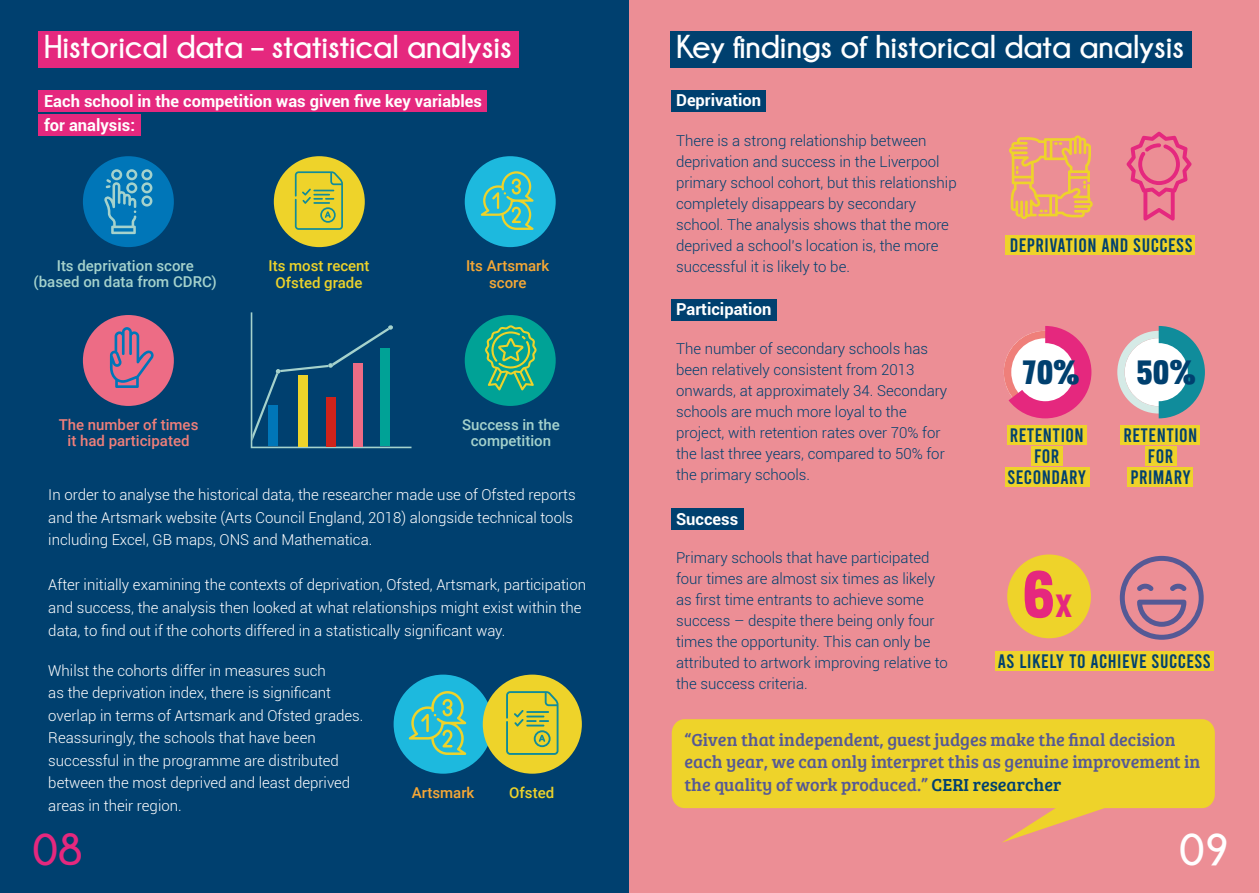
<style>
.page{position:relative;width:1259px;height:893px;background:#fff}
.page>*{position:absolute;margin:0;border:0;box-sizing:border-box;transform-origin:0 0}
.t1{font:63px "Muro";color:#e5287e}
.t2{font:700 45px "Champagne&Limousines";color:#e5287e}
.t3{font:700 45px "Champagne&Limousines";color:#fff}
.t4{font:700 33px "Champagne&Limousines";color:#fff}
.t5{font:33px "Muro";color:#00406f}
.t6{font:19.5px "Bebas";letter-spacing:.025em;color:#00406f}
.t7{font:18px/22.5px "Bree Serif";color:#555995}
.t8{font:700 16.5px/24px "Roboto";color:#fff}
.t9{font:300 15px/21px "Roboto";color:#00406f}
.t10{font:300 15px/22.5px "Roboto";color:#fff}
.t11{font:500 15px "Roboto";color:#a5d2cc}
.t12{font:500 15px "Roboto";color:#ef7f7a}
.t13{font:500 15px "Roboto";color:#eed32a}
.t14{font:500 15px/16.5px "Roboto";color:#f7a835;text-align:center}
.s1{font-size:31.5px}
.s2{color:#00406f}
</style>
<div class="page">
<div style="left:0;top:0;width:629px;height:893px;background:#00406f"></div>
<div style="left:38px;top:115px;width:103px;height:21px;background:#e5287e"></div>
<div style="left:38px;top:90px;width:449px;height:22px;background:#e5287e"></div>
<svg style="left:251px;top:312px;width:160px;height:136px"></svg>
<div style="left:269px;top:406px;width:9px;height:40px;background:#0076b8"></div>
<div style="left:298px;top:375px;width:10px;height:71px;background:#eed32a"></div>
<div style="left:326px;top:397px;width:9px;height:49px;background:#cf231b"></div>
<div style="left:353px;top:363px;width:10px;height:83px;background:#ed6c85"></div>
<div style="left:381px;top:348px;width:9px;height:98px;background:#00a296"></div>
<div style="left:629px;top:0;width:630px;height:893px;background:#ec8e95"></div>
<div style="left:671px;top:299px;width:105px;height:21px;background:#00406f"></div>
<div style="left:671px;top:509px;width:72px;height:21px;background:#00406f"></div>
<div style="left:671px;top:90px;width:94px;height:22px;background:#00406f"></div>
<div style="left:995px;top:651px;width:218px;height:20px;background:#eed32a"></div>
<div style="left:1127px;top:468px;width:66px;height:19px;background:#eed32a"></div>
<div style="left:1006px;top:468px;width:84px;height:19px;background:#eed32a"></div>
<div style="left:1031px;top:446px;width:32px;height:20px;background:#eed32a"></div>
<div style="left:1145px;top:446px;width:32px;height:20px;background:#eed32a"></div>
<div style="left:1120px;top:425px;width:80px;height:19px;background:#eed32a"></div>
<div style="left:1007px;top:425px;width:80px;height:19px;background:#eed32a"></div>
<div style="left:38px;top:31px;width:481px;height:36px;background:#e5287e"></div>
<div style="left:671px;top:31px;width:521px;height:36px;background:#00406f"></div>
<svg style="left:672px;top:719px;width:542px;height:124px;fill:#eed32a"></svg>
<div style="left:83px;top:156px;width:91px;height:91px;background:#0076b8;border-radius:50%"></div>
<svg style="left:104px;top:169px;width:48px;height:65px"></svg>
<div style="left:274px;top:156px;width:91px;height:91px;background:#eed32a;border-radius:50%"></div>
<svg style="left:295px;top:171px;width:48px;height:59px"></svg>
<div style="left:465px;top:156px;width:91px;height:91px;background:#1db9de;border-radius:50%"></div>
<svg style="left:481px;top:171px;width:52px;height:59px"></svg>
<div style="left:465px;top:315px;width:91px;height:91px;background:#00a296;border-radius:50%"></div>
<svg style="left:485px;top:325px;width:52px;height:65px"></svg>
<div style="left:83px;top:315px;width:91px;height:91px;background:#ed6c85;border-radius:50%"></div>
<svg style="left:110px;top:327px;width:44px;height:61px"></svg>
<div style="left:393px;top:675px;width:100px;height:99px;background:#1db9de;border-radius:50%"></div>
<svg style="left:409px;top:691px;width:57px;height:64px"></svg>
<div style="left:483px;top:675px;width:99px;height:99px;background:#eed32a;border-radius:50%"></div>
<svg style="left:506px;top:691px;width:52px;height:64px"></svg>
<svg style="left:1004px;top:326px;width:87px;height:92px"></svg>
<svg style="left:1117px;top:326px;width:88px;height:92px"></svg>
<svg style="left:1009px;top:135px;width:83px;height:84px"></svg>
<svg style="left:1126px;top:132px;width:65px;height:89px"></svg>
<div style="left:1007px;top:554px;width:84px;height:84px;background:#eed32a;border-radius:50%"></div>
<svg style="left:1119px;top:556px;width:84px;height:84px"></svg>
<div style="left:1005px;top:236px;width:190px;height:19px;background:#eed32a"></div>
<p class="t4" style="left:44px;top:29px;width:469px">Historical data – statistical analysis</p>
<p class="t4" style="left:676px;top:29px;width:509px">Key findings of historical data analysis</p>
<p class="t8" style="left:44px;top:88px;width:439px">Each school in the competition was given five key variables for analysis:</p>
<p class="t11" style="left:57px;top:255px;width:138px">Its deprivation score</p>
<p class="t11" style="left:34px;top:271px;width:185px">(based on data from CDRC)</p>
<p class="t12" style="left:59px;top:414px;width:141px">The number of times</p>
<p class="t12" style="left:68px;top:430px;width:123px">it had participated</p>
<p class="t13" style="left:268px;top:255px;width:103px">Its most recent</p>
<p class="t13" style="left:276px;top:272px;width:88px">Ofsted grade</p>
<p class="t14" style="left:466px;top:257px;width:85px">Its Artsmark score</p>
<p class="t11" style="left:462px;top:414px;width:99px">Success in the</p>
<p class="t11" style="left:471px;top:430px;width:82px">competition</p>
<p class="t10" style="left:48px;top:483px;width:529px">In order to analyse the historical data, the researcher made use of Ofsted reports and the Artsmark website (Arts Council England, 2018) alongside technical tools including Excel, GB maps, ONS and Mathematica.</p>
<p class="t10" style="left:48px;top:573px;width:539px">After initially examining the contexts of deprivation, Ofsted, Artsmark, participation and success, the analysis then looked at what relationships might exist within the data, to find out if the cohorts differed in a statistically significant way.</p>
<p class="t10" style="left:48px;top:659px;width:316px">Whilst the cohorts differ in measures such<br>as the deprivation index, there is significant overlap in terms of Artsmark and Ofsted grades.<br>Reassuringly, the schools that have been successful in the programme are distributed between the most deprived and least deprived areas in their region.</p>
<p class="t14" style="left:412px;top:783px;width:64px">Artsmark</p>
<p class="t13" style="left:509px;top:782px;width:46px">Ofsted</p>
<p class="t8" style="left:676px;top:87px;width:87px">Deprivation</p>
<p class="t9" style="left:676px;top:129px;width:282px">There is a strong relationship between deprivation and success in the Liverpool primary school cohort, but this relationship completely disappears by secondary school. The analysis shows that the more deprived a school’s location is, the more successful it is likely to be.</p>
<p class="t8" style="left:676px;top:297px;width:97px">Participation</p>
<p class="t9" style="left:676px;top:337px;width:273px">The number of secondary schools has been relatively consistent from 2013 onwards, at approximately 34. Secondary schools are much more loyal to the project, with retention rates over 70% for the last three years, compared to 50% for the primary schools.</p>
<p class="t8" style="left:676px;top:506px;width:64px">Success</p>
<p class="t9" style="left:676px;top:546px;width:273px">Primary schools that have participated four times are almost six times as likely as first time entrants to achieve some success – despite there being only four times the opportunity. This can only be attributed to artwork improving relative to the success criteria.</p>
<p class="t6" style="left:1009px;top:236px;width:184px">DEPRIVATION AND SUCCESS</p>
<p class="t5" style="left:1022px;top:352px;width:59px">70%</p>
<p class="t5" style="left:1136px;top:352px;width:61px">50%</p>
<p class="t6" style="left:1009px;top:425px;width:65px">RETENTION</p>
<p class="t6" style="left:1034px;top:446px;width:27px">FOR</p>
<p class="t6" style="left:1007px;top:467px;width:80px">SECONDARY</p>
<p class="t6" style="left:1123px;top:425px;width:65px">RETENTION</p>
<p class="t6" style="left:1147px;top:446px;width:27px">FOR</p>
<p class="t6" style="left:1130px;top:467px;width:62px">PRIMARY</p>
<p class="t1" style="left:1022px;top:556px;width:51px">6<span class="s1">X</span></p>
<p class="t6" style="left:997px;top:651px;width:215px">AS LIKELY TO ACHIEVE SUCCESS</p>
<p class="t7" style="left:684px;top:727px;width:517px">“Given that independent, guest judges make the final decision each year, we can only interpret this as genuine improvement in the quality of work produced.” <span class="s2">CERI researcher</span></p>
<p class="t2" style="left:33px;top:825px;width:51px">08</p>
<p class="t3" style="left:1179px;top:825px;width:52px">09</p>
</div>
